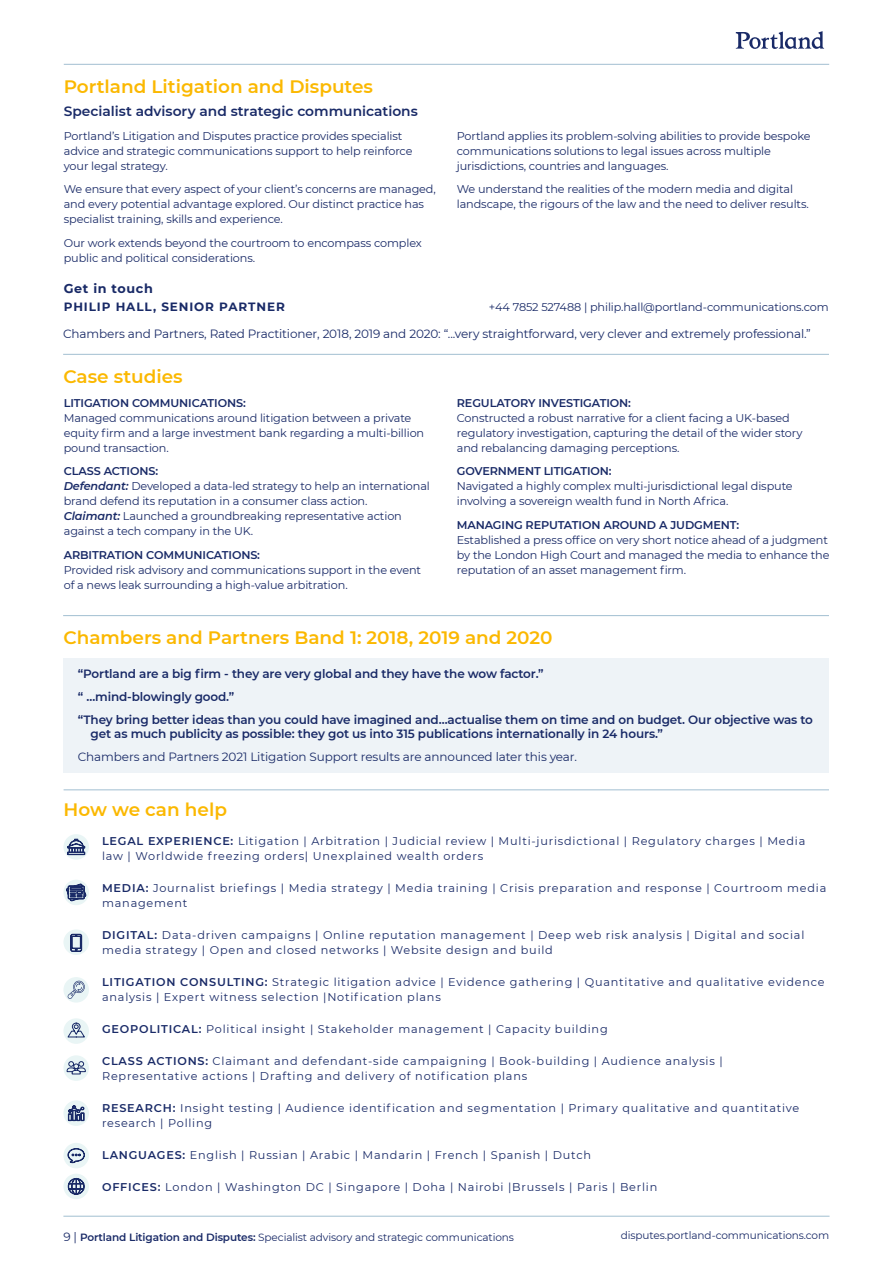
<style>
.page{position:relative;width:893px;height:1263px;background:#fff}
.page>*{position:absolute;margin:0;border:0;box-sizing:border-box;transform-origin:0 0}
.t1{font:600 18px "Montserrat";color:#fbb800}
.t2{font:600 13.5px "Montserrat";color:#192a67}
.t3{font:700 12.75px "Montserrat";letter-spacing:.05em;color:#192a67}
.t4{font:600 12px/23px "Montserrat";letter-spacing:-.01em;color:#192a67}
.t5{font:12px "Montserrat";letter-spacing:-.01em;color:#192a67}
.t6{font:700 12px "Montserrat";letter-spacing:.075em;color:#192a67}
.t7{font:11.25px/15px "Montserrat";letter-spacing:-.01em;color:#192a67}
.t8{font:11.25px/15px "Montserrat";letter-spacing:.07em;color:#192a67}
.t9{font:600 11.25px "Montserrat";letter-spacing:-.01em;color:#192a67}
.t10{font:10.5px "Montserrat";letter-spacing:-.01em;color:#192a67}
.s1{font-weight:600}
.s2{font-weight:600;font-style:italic}
.s3{font-size:12px}
</style>
<div class="page">
<hr style="left:63px;top:1216px;width:766px;height:1px;background:#acc6d6">
<svg style="left:736px;top:31px;width:89px;height:18px"></svg>
<hr style="left:64px;top:64px;width:765px;height:1px;background:#acc6d6">
<hr style="left:64px;top:789px;width:765px;height:1px;background:#acc6d6">
<div style="left:63px;top:880px;width:26px;height:25px;background:#e9f5f5;border-radius:50%"></div>
<svg style="left:66px;top:884px;width:20px;height:17px"></svg>
<div style="left:63px;top:977px;width:26px;height:25px;background:#e9f5f5;border-radius:50%"></div>
<svg style="left:63px;top:834px;width:26px;height:26px"></svg>
<div style="left:68px;top:852px;width:17px;height:3px;border:1px solid #192a67"></div>
<svg style="left:67px;top:839px;width:18px;height:15px"></svg>
<svg style="left:63px;top:929px;width:26px;height:26px"></svg>
<svg style="left:71px;top:934px;width:11px;height:18px"></svg>
<div style="left:63px;top:1018px;width:26px;height:26px;background:#e9f5f5;border-radius:50%"></div>
<div style="left:63px;top:1055px;width:26px;height:26px;background:#e9f5f5;border-radius:50%"></div>
<svg style="left:63px;top:1100px;width:26px;height:26px"></svg>
<svg style="left:68px;top:1105px;width:16px;height:16px"></svg>
<div style="left:63px;top:1143px;width:26px;height:25px;background:#e9f5f5;border-radius:50%"></div>
<svg style="left:68px;top:1148px;width:17px;height:15px"></svg>
<div style="left:63px;top:1174px;width:26px;height:25px;background:#e9f5f5;border-radius:50%"></div>
<svg style="left:68px;top:1178px;width:17px;height:17px"></svg>
<div style="left:63px;top:658px;width:766px;height:115px;background:#eef3f7"></div>
<hr style="left:63px;top:615px;width:766px;height:1px;background:#acc6d6">
<hr style="left:63px;top:354px;width:766px;height:1px;background:#acc6d6">
<svg style="left:67px;top:1022px;width:18px;height:16px"></svg>
<svg style="left:68px;top:981px;width:17px;height:18px"></svg>
<svg style="left:66px;top:1061px;width:20px;height:14px"></svg>
<h1 class="t1" style="left:64px;top:74px;width:311px">Portland Litigation and Disputes</h1>
<p class="t2" style="left:64px;top:102px;width:356px">Specialist advisory and strategic communications</p>
<p class="t7" style="left:64px;top:128px;width:350px">Portland’s Litigation and Disputes practice provides specialist advice and strategic communications support to help reinforce your legal strategy.</p>
<p class="t7" style="left:64px;top:181px;width:374px">We ensure that every aspect of your client’s concerns are managed, and every potential advantage explored. Our distinct practice has specialist training, skills and experience.</p>
<p class="t7" style="left:64px;top:235px;width:360px">Our work extends beyond the courtroom to encompass complex public and political considerations.</p>
<p class="t7" style="left:457px;top:128px;width:355px">Portland applies its problem-solving abilities to provide bespoke communications solutions to legal issues across multiple jurisdictions, countries and languages.</p>
<p class="t7" style="left:457px;top:181px;width:354px">We understand the realities of the modern media and digital landscape, the rigours of the law and the need to deliver results.</p>
<p class="t3" style="left:64px;top:279px;width:91px">Get in touch</p>
<p class="t6" style="left:64px;top:298px;width:223px">PHILIP HALL, SENIOR PARTNER</p>
<p class="t7" style="left:489px;top:299px;width:341px">+44 7852 527488 | philip.hall@portland-communications.com</p>
<p class="t5" style="left:63px;top:325px;width:749px">Chambers and Partners, Rated Practitioner, 2018, 2019 and 2020: “...very straightforward, very clever and extremely professional.”</p>
<h1 class="t1" style="left:63px;top:364px;width:121px">Case studies</h1>
<p class="t9" style="left:64px;top:395px;width:183px">LITIGATION COMMUNICATIONS:</p>
<p class="t7" style="left:64px;top:410px;width:362px">Managed communications around litigation between a private equity firm and a large investment bank regarding a multi-billion pound transaction.</p>
<p class="t7" style="left:64px;top:463px;width:368px"><span class="s1">CLASS ACTIONS:<br></span><span class="s2">Defendant:</span> Developed a data-led strategy to help an international brand defend its reputation in a consumer class action.<br><span class="s2">Claimant:</span> Launched a groundbreaking representative action against a tech company in the UK.</p>
<p class="t9" style="left:64px;top:547px;width:198px">ARBITRATION COMMUNICATIONS:</p>
<p class="t7" style="left:64px;top:562px;width:359px">Provided risk advisory and communications support in the event of a news leak surrounding a high-value arbitration.</p>
<p class="t9" style="left:457px;top:395px;width:176px">REGULATORY INVESTIGATION:</p>
<p class="t7" style="left:457px;top:410px;width:347px">Constructed a robust narrative for a client facing a UK-based regulatory investigation, capturing the detail of the wider story and rebalancing damaging perceptions.</p>
<p class="t9" style="left:457px;top:463px;width:156px">GOVERNMENT LITIGATION:</p>
<p class="t7" style="left:457px;top:478px;width:337px">Navigated a highly complex multi-jurisdictional legal dispute involving a sovereign wealth fund in North Africa.</p>
<p class="t9" style="left:457px;top:517px;width:284px">MANAGING REPUTATION AROUND A JUDGMENT:</p>
<p class="t7" style="left:457px;top:532px;width:374px">Established a press office on very short notice ahead of a judgment by the London High Court and managed the media to enhance the reputation of an asset management firm.</p>
<h1 class="t1" style="left:63px;top:625px;width:491px">Chambers and Partners Band 1: 2018, 2019 and 2020</h1>
<p class="t4" style="left:78px;top:661px;width:737px">“Portland are a big firm - they are very global and they have the wow factor.”<br>“ …mind-blowingly good.”<br>“They bring better ideas than you could have imagined and…actualise them on time and on budget. Our objective was to</p>
<p class="t4" style="left:91px;top:722px;width:574px">get as much publicity as possible: they got us into 315 publications internationally in 24 hours.”</p>
<p class="t5" style="left:78px;top:748px;width:501px">Chambers and Partners 2021 Litigation Support results are announced later this year.</p>
<h1 class="t1" style="left:64px;top:797px;width:165px">How we can help</h1>
<p class="t8" style="left:102px;top:833px;width:705px"><span class="s1">LEGAL EXPERIENCE:</span> Litigation | Arbitration | Judicial review | Multi-jurisdictional | Regulatory charges | Media law | Worldwide freezing orders| Unexplained wealth orders</p>
<p class="t8" style="left:102px;top:880px;width:726px"><span class="s1">MEDIA:</span> Journalist briefings | Media strategy | Media training | Crisis preparation and response | Courtroom media management</p>
<p class="t8" style="left:102px;top:927px;width:704px"><span class="s1">DIGITAL:</span> Data-driven campaigns | Online reputation management | Deep web risk analysis | Digital and social media strategy | Open and closed networks | Website design and build</p>
<p class="t8" style="left:102px;top:974px;width:724px"><span class="s1">LITIGATION CONSULTING:</span> Strategic litigation advice | Evidence gathering | Quantitative and qualitative evidence analysis | Expert witness selection |Notification plans</p>
<p class="t8" style="left:102px;top:1021px;width:507px"><span class="s1">GEOPOLITICAL:</span> Political insight | Stakeholder management | Capacity building</p>
<p class="t8" style="left:102px;top:1053px;width:622px"><span class="s1">CLASS ACTIONS:</span> Claimant and defendant-side campaigning | Book-building | Audience analysis |<br>Representative actions | Drafting and delivery of notification plans</p>
<p class="t8" style="left:102px;top:1100px;width:699px"><span class="s1">RESEARCH:</span> Insight testing | Audience identification and segmentation | Primary qualitative and quantitative research | Polling</p>
<p class="t8" style="left:102px;top:1147px;width:490px"><span class="s1">LANGUAGES:</span> English | Russian | Arabic | Mandarin | French | Spanish | Dutch</p>
<p class="t8" style="left:102px;top:1179px;width:557px"><span class="s1">OFFICES:</span> London | Washington DC | Singapore | Doha | Nairobi |Brussels | Paris | Berlin</p>
<p class="t10" style="left:63px;top:1229px;width:452px"><span class="s3">9 |</span> <span class="s1">Portland Litigation and Disputes:</span> Specialist advisory and strategic communications</p>
<p class="t10" style="left:621px;top:1228px;width:210px">disputes.portland-communications.com</p>
</div>
